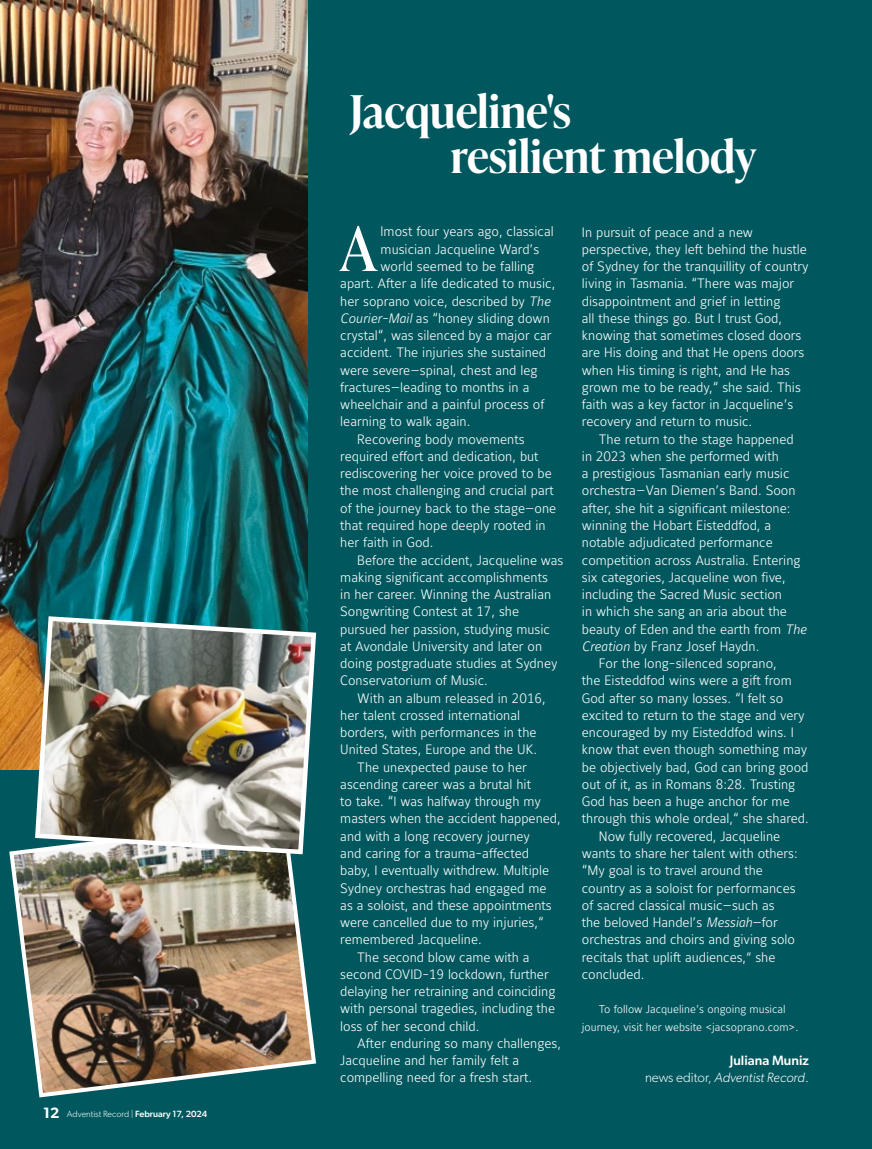
<style>
.page{position:relative;width:872px;height:1149px;background:#fff}
.page>*{position:absolute;margin:0;border:0;box-sizing:border-box;transform-origin:0 0}
.t1{font:60.9px "Ivy Presto Headline";color:#fff}
.t2{font:600 45px "Ivy Presto Headline";color:#fff}
.t3{font:13.5px/17.2px "Maurea Light Tf";color:#fff}
.t4{font:italic 300 13.5px/16.5px "Gibson";color:#fff;text-align:right}
.t5{font:11.25px/17.2px "Maurea Light Tf";color:#fff;text-align:center}
.t6{font:300 9px "Gibson";color:#fff}
.s1{font-weight:600;font-size:15px}
.s2{font-weight:500}
.s3{font-family:"Maurea";font-weight:300;font-style:italic}
.s4{font-size:14.25px}
.s5{font-family:"Maurea Light Italic Tf"}
.s6{font-weight:500;font-style:normal}
.s7{font-style:normal}
</style>
<div class="page">
<div style="left:0;top:0;width:872px;height:1148px;background:#00585e"></div>
<img style="left:0;top:0;width:308px;height:769px">
<img style="left:9px;top:848px;width:308px;height:250px">
<img style="left:33px;top:613px;width:284px;height:243px">
<p class="t6" style="left:43px;top:1107px;width:166px"><span class="s1">12</span> Adventist Record | <span class="s2">February 17, 2024</span></p>
<h2 class="t2" style="left:350px;top:79px;width:223px">Jacqueline's</h2>
<h2 class="t2" style="left:451px;top:125px;width:307px">resilient melody</h2>
<h1 class="t1" style="left:340px;top:205px;width:38px">A</h1>
<p class="t3" style="left:380px;top:224px;width:175px">lmost four years ago, classical</p>
<p class="t3" style="left:380px;top:241px;width:160px">musician Jacqueline Ward’s</p>
<p class="t3" style="left:380px;top:258px;width:155px">world seemed to be falling</p>
<p class="t3" style="left:340px;top:275px;width:216px">apart. After a life dedicated to music,</p>
<p class="t3" style="left:340px;top:293px;width:212px">her soprano voice, described by <span class="s3">The</span></p>
<p class="t3" style="left:340px;top:310px;width:211px"><span class="s3">Courier-Mail</span> as <span class="s4">“</span>honey sliding down</p>
<p class="t3" style="left:340px;top:327px;width:213px">crystal<span class="s4">“</span>, was silenced by a major car</p>
<p class="t3" style="left:340px;top:344px;width:207px">accident. The injuries she sustained</p>
<p class="t3" style="left:340px;top:362px;width:199px">were severe—spinal, chest and leg</p>
<p class="t3" style="left:340px;top:379px;width:191px">fractures—leading to months in a</p>
<p class="t3" style="left:340px;top:396px;width:205px">wheelchair and a painful process of</p>
<p class="t3" style="left:340px;top:413px;width:132px">learning to walk again.</p>
<p class="t3" style="left:357px;top:431px;width:169px">Recovering body movements</p>
<p class="t3" style="left:340px;top:448px;width:200px">required effort and dedication, but</p>
<p class="t3" style="left:340px;top:465px;width:213px">rediscovering her voice proved to be</p>
<p class="t3" style="left:340px;top:482px;width:215px">the most challenging and crucial part</p>
<p class="t3" style="left:340px;top:500px;width:218px">of the journey back to the stage—one</p>
<p class="t3" style="left:340px;top:517px;width:207px">that required hope deeply rooted in</p>
<p class="t3" style="left:340px;top:534px;width:95px">her faith in God.</p>
<p class="t3" style="left:357px;top:551px;width:208px">Before the accident, Jacqueline was</p>
<p class="t3" style="left:340px;top:569px;width:209px">making significant accomplishments</p>
<p class="t3" style="left:340px;top:586px;width:212px">in her career. Winning the Australian</p>
<p class="t3" style="left:340px;top:603px;width:180px">Songwriting Contest at 17, she</p>
<p class="t3" style="left:340px;top:620px;width:211px">pursued her passion, studying music</p>
<p class="t3" style="left:340px;top:638px;width:203px">at Avondale University and later on</p>
<p class="t3" style="left:340px;top:655px;width:219px">doing postgraduate studies at Sydney</p>
<p class="t3" style="left:340px;top:672px;width:149px">Conservatorium of Music.</p>
<p class="t3" style="left:357px;top:690px;width:190px">With an album released in 2016,</p>
<p class="t3" style="left:340px;top:707px;width:181px">her talent crossed international</p>
<p class="t3" style="left:340px;top:724px;width:198px">borders, with performances in the</p>
<p class="t3" style="left:340px;top:741px;width:198px">United States, Europe and the UK.</p>
<p class="t3" style="left:357px;top:759px;width:171px">The unexpected pause to her</p>
<p class="t3" style="left:340px;top:776px;width:192px">ascending career was a brutal hit</p>
<p class="t3" style="left:340px;top:793px;width:202px">to take. <span class="s4">“</span>I was halfway through my</p>
<p class="t3" style="left:340px;top:810px;width:222px">masters when the accident happened,</p>
<p class="t3" style="left:340px;top:827px;width:191px">and with a long recovery journey</p>
<p class="t3" style="left:340px;top:845px;width:190px">and caring for a trauma-affected</p>
<p class="t3" style="left:340px;top:862px;width:210px">baby, I eventually withdrew. Multiple</p>
<p class="t3" style="left:340px;top:879px;width:208px">Sydney orchestras had engaged me</p>
<p class="t3" style="left:340px;top:896px;width:213px">as a soloist, and these appointments</p>
<p class="t3" style="left:340px;top:914px;width:205px">were cancelled due to my injuries,<span class="s4">“</span></p>
<p class="t3" style="left:340px;top:931px;width:143px">remembered Jacqueline.</p>
<p class="t3" style="left:357px;top:948px;width:174px">The second blow came with a</p>
<p class="t3" style="left:340px;top:965px;width:210px">second COVID-19 lockdown, further</p>
<p class="t3" style="left:340px;top:983px;width:217px">delaying her retraining and coinciding</p>
<p class="t3" style="left:340px;top:1000px;width:216px">with personal tragedies, including the</p>
<p class="t3" style="left:340px;top:1017px;width:141px">loss of her second child.</p>
<p class="t3" style="left:357px;top:1034px;width:205px">After enduring so many challenges,</p>
<p class="t3" style="left:340px;top:1052px;width:181px">Jacqueline and her family felt a</p>
<p class="t3" style="left:340px;top:1069px;width:193px">compelling need for a fresh start.</p>
<p class="t3" style="left:582px;top:224px;width:228px">In pursuit of peace and a new perspective, they left behind the hustle of Sydney for the tranquillity of country living in Tasmania. <span class="s4">“</span>There was major disappointment and grief in letting<br>all these things go. But I trust God, knowing that sometimes closed doors are His doing and that He opens doors when His timing is right, and He has grown me to be ready,<span class="s4">“</span> she said. This faith was a key factor in Jacqueline’s recovery and return to music.</p>
<p class="t3" style="left:599px;top:431px;width:196px">The return to the stage happened</p>
<p class="t3" style="left:582px;top:448px;width:198px">in 2023 when she performed with</p>
<p class="t3" style="left:582px;top:465px;width:209px">a prestigious Tasmanian early music</p>
<p class="t3" style="left:582px;top:482px;width:215px">orchestra—Van Diemen’s Band. Soon</p>
<p class="t3" style="left:582px;top:500px;width:210px">after, she hit a significant milestone:</p>
<p class="t3" style="left:582px;top:517px;width:191px">winning the Hobart Eisteddfod, a</p>
<p class="t3" style="left:582px;top:534px;width:192px">notable adjudicated performance</p>
<p class="t3" style="left:582px;top:551px;width:220px">competition across Australia. Entering</p>
<p class="t3" style="left:582px;top:569px;width:205px">six categories, Jacqueline won five,</p>
<p class="t3" style="left:582px;top:586px;width:202px">including the Sacred Music section</p>
<p class="t3" style="left:582px;top:603px;width:207px">in which she sang an aria about the</p>
<p class="t3" style="left:582px;top:620px;width:226px">beauty of Eden and the earth from <span class="s5">The</span></p>
<p class="t3" style="left:582px;top:638px;width:179px"><span class="s5">Creation</span> by Franz Josef Haydn.</p>
<p class="t3" style="left:599px;top:655px;width:179px">For the long-silenced soprano,</p>
<p class="t3" style="left:582px;top:672px;width:211px">the Eisteddfod wins were a gift from</p>
<p class="t3" style="left:582px;top:689px;width:203px">God after so many losses. <span class="s4">“</span>I felt so</p>
<p class="t3" style="left:582px;top:707px;width:224px">excited to return to the stage and very</p>
<p class="t3" style="left:582px;top:724px;width:213px">encouraged by my Eisteddfod wins. I</p>
<p class="t3" style="left:582px;top:741px;width:227px">know that even though something may</p>
<p class="t3" style="left:582px;top:758px;width:228px">be objectively bad, God can bring good</p>
<p class="t3" style="left:582px;top:776px;width:215px">out of it, as in Romans 8:28. Trusting</p>
<p class="t3" style="left:582px;top:793px;width:209px">God has been a huge anchor for me</p>
<p class="t3" style="left:582px;top:810px;width:228px">through this whole ordeal,<span class="s4">“</span> she shared.</p>
<p class="t3" style="left:599px;top:827px;width:183px">Now fully recovered, Jacqueline</p>
<p class="t3" style="left:582px;top:845px;width:217px">wants to share her talent with others:</p>
<p class="t3" style="left:582px;top:862px;width:182px"><span class="s4">“</span>My goal is to travel around the</p>
<p class="t3" style="left:582px;top:879px;width:215px">country as a soloist for performances</p>
<p class="t3" style="left:582px;top:896px;width:194px">of sacred classical music—such as</p>
<p class="t3" style="left:582px;top:914px;width:197px">the beloved Handel’s <span class="s5">Messiah</span>—for</p>
<p class="t3" style="left:582px;top:931px;width:215px">orchestras and choirs and giving solo</p>
<p class="t3" style="left:582px;top:948px;width:195px">recitals that uplift audiences,“ she</p>
<p class="t3" style="left:582px;top:965px;width:64px">concluded.</p>
<p class="t5" style="left:582px;top:1001px;width:218px">To follow Jacqueline’s ongoing musical journey, visit her website &lt;jacsoprano.com&gt;.</p>
<p class="t4" style="left:645px;top:1051px;width:165px"><span class="s6">Juliana Muniz<br></span><span class="s7">news editor,</span> Adventist Record<span class="s7">.</span></p>
</div>
